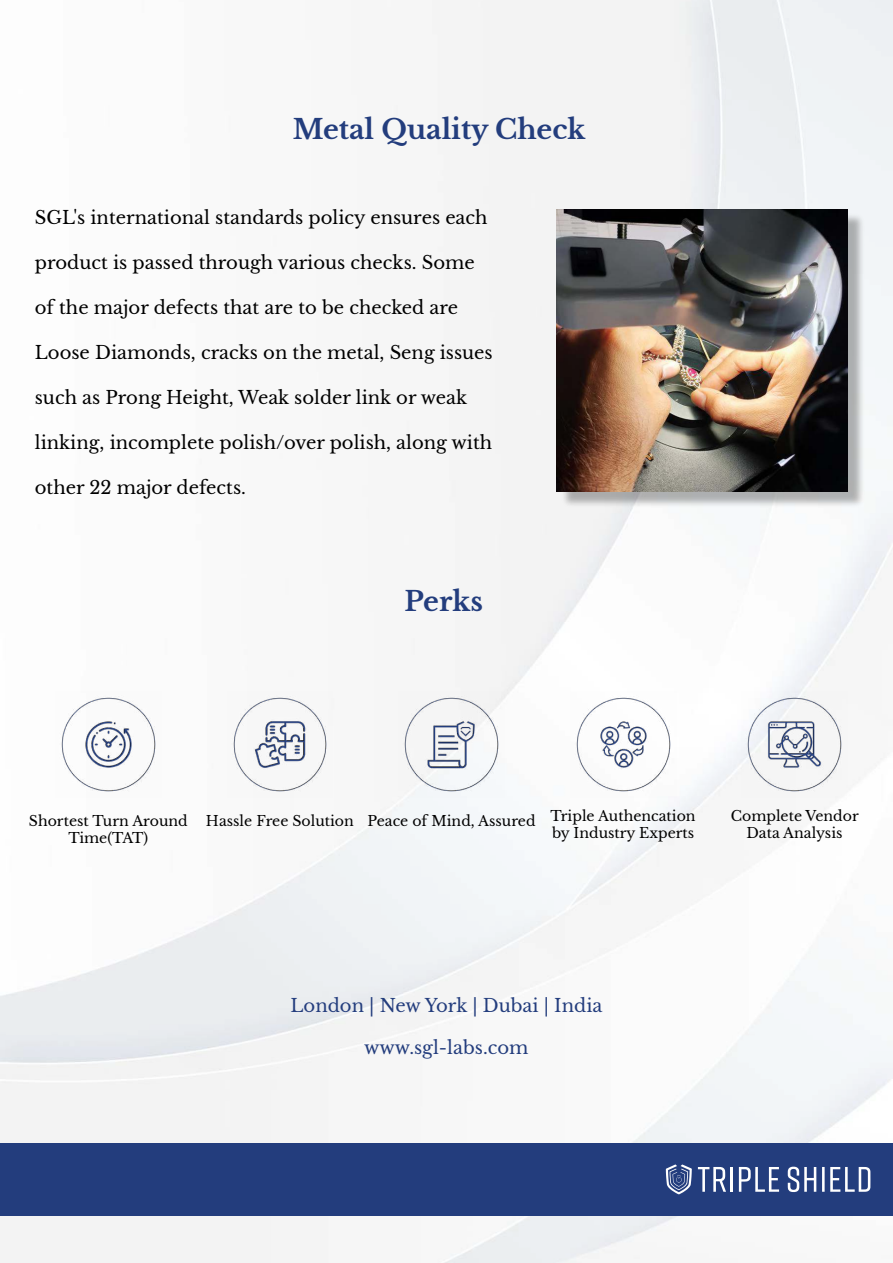
<style>
.page{position:relative;width:893px;height:1263px;background:#fff}
.page>*{position:absolute;margin:0;border:0;box-sizing:border-box;transform-origin:0 0}
.t1{font:700 27px "Libre Baskerville";color:#233d7d}
.t2{font:18px "Libre Baskerville";color:#000}
.t3{font:18px "Libre Baskerville";color:#233d7d}
.t4{font:14.1px/17px "Libre Baskerville";color:#000;text-align:center}
</style>
<div class="page">
<img style="left:0;top:0;width:893px;height:1263px">
<div style="left:0;top:1143px;width:893px;height:72px;background:#233d7d"></div>
<svg style="left:788px;top:1166px;width:28px;height:26px"></svg>
<svg style="left:698px;top:1167px;width:28px;height:25px"></svg>
<svg style="left:739px;top:1167px;width:40px;height:25px"></svg>
<hr style="left:731px;top:1167px;width:2px;height:25px;background:#fff">
<svg style="left:822px;top:1167px;width:48px;height:25px"></svg>
<svg style="left:666px;top:1164px;width:26px;height:30px"></svg>
<img style="left:558px;top:211px;width:309px;height:300px">
<img style="left:557px;top:209px;width:290px;height:282px">
<img style="left:55px;top:692px;width:106px;height:106px">
<img style="left:742px;top:692px;width:106px;height:106px">
<img style="left:570px;top:692px;width:106px;height:106px">
<img style="left:227px;top:692px;width:106px;height:106px">
<img style="left:399px;top:692px;width:105px;height:106px">
<h1 class="t1" style="left:293px;top:113px;width:294px">Metal Quality Check</h1>
<p class="t2" style="left:35px;top:207px;width:454px">SGL's international standards policy ensures each</p>
<p class="t2" style="left:35px;top:252px;width:441px">product is passed through various checks. Some</p>
<p class="t2" style="left:35px;top:297px;width:425px">of the major defects that are to be checked are</p>
<p class="t2" style="left:35px;top:342px;width:459px">Loose Diamonds, cracks on the metal, Seng issues</p>
<p class="t2" style="left:35px;top:387px;width:434px">such as Prong Height, Weak solder link or weak</p>
<p class="t2" style="left:35px;top:432px;width:459px">linking, incomplete polish/over polish, along with</p>
<p class="t2" style="left:35px;top:477px;width:213px">other 22 major defects.</p>
<h1 class="t1" style="left:405px;top:584px;width:80px">Perks</h1>
<p class="t4" style="left:551px;top:808px;width:147px;text-align:left">Triple Authencation by Industry Experts</p>
<p class="t4" style="left:29px;top:813px;width:160px">Shortest Turn Around<br>Time(TAT)</p>
<p class="t4" style="left:731px;top:808px;width:129px">Complete Vendor<br>Data Analysis</p>
<p class="t4" style="left:206px;top:813px;width:331px">Hassle Free Solution Peace of Mind, Assured</p>
<p class="t3" style="left:291px;top:994px;width:313px">London | New York | Dubai | India</p>
<p class="t3" style="left:364px;top:1036px;width:166px">www.sgl-labs.com</p>
</div>
